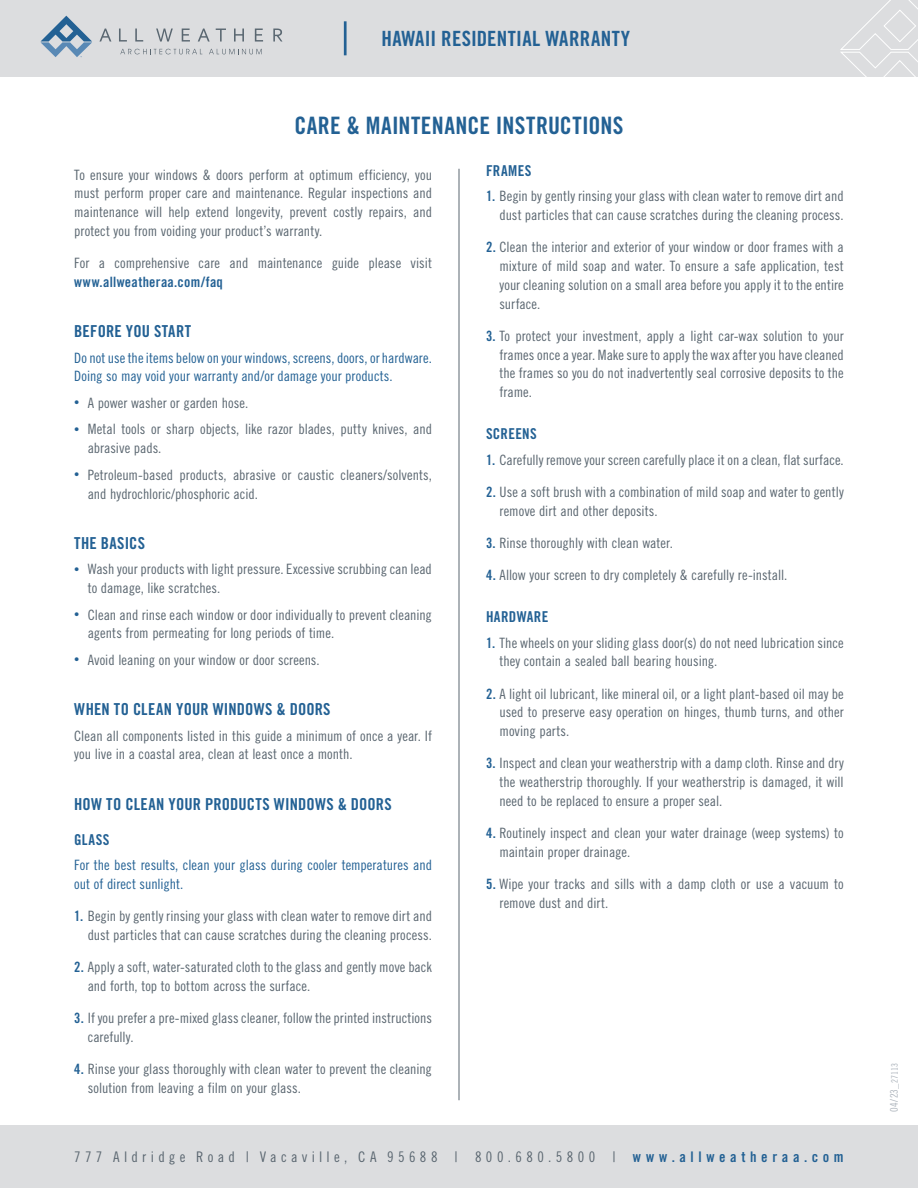
<style>
.page{position:relative;width:918px;height:1188px;background:#fff}
.page>*{position:absolute;margin:0;border:0;box-sizing:border-box;transform-origin:0 0}
.t1{font:24px "Trade Gothic Bold Cond Twenty";letter-spacing:.015em;color:#236194}
.t2{font:21px "Trade Gothic Bold Cond Twenty";letter-spacing:.015em;color:#236194}
.t3{font:16.5px "Trade Gothic Bold Cond Twenty";letter-spacing:.01em;color:#236194}
.t4{font:15px "Trade Gothic Bold Cond Twenty";letter-spacing:.025em;color:#236194}
.t5{font:14.7px "Trade Gothic Cond Eighteen";letter-spacing:.295em;color:#5a6670}
.t6{font:14.25px/18.8px "Trade Gothic Cond Eighteen";letter-spacing:.005em;color:#5a6670}
.t7{font:14.25px/18.8px "Trade Gothic Cond Eighteen";letter-spacing:.005em;color:#236194}
.t8{font:14.25px "Trade Gothic Bold Cond Twenty";letter-spacing:.02em;color:#236194}
.t9{font:10.5px "Trade Gothic Cond Eighteen";color:#adb4bc}
.s1{font-size:10.5px;color:#236194}
.s2{font-family:"Trade Gothic Bold Cond Twenty";color:#236194}
.s3{font-size:9px}
</style>
<div class="page">
<hr style="left:459px;top:169px;width:1px;height:931px;background:#5a6670">
<div style="left:0;top:1125px;width:918px;height:63px;background:#dcdddf"></div>
<div style="left:0;top:0;width:918px;height:77px;background:#dcdddf"></div>
<svg style="left:40px;top:16px;width:52px;height:41px"></svg>
<svg style="left:99px;top:29px;width:12px;height:13px"></svg>
<svg style="left:119px;top:29px;width:8px;height:13px"></svg>
<svg style="left:135px;top:29px;width:8px;height:13px"></svg>
<svg style="left:156px;top:29px;width:17px;height:13px"></svg>
<svg style="left:182px;top:29px;width:8px;height:13px"></svg>
<svg style="left:198px;top:29px;width:12px;height:13px"></svg>
<svg style="left:216px;top:29px;width:10px;height:13px"></svg>
<svg style="left:234px;top:29px;width:10px;height:13px"></svg>
<svg style="left:255px;top:29px;width:8px;height:13px"></svg>
<svg style="left:273px;top:29px;width:9px;height:13px"></svg>
<svg style="left:120px;top:49px;width:82px;height:5px"></svg>
<svg style="left:209px;top:49px;width:53px;height:5px"></svg>
<svg style="left:840px;top:0;width:78px;height:77px"></svg>
<hr style="left:344px;top:21px;width:3px;height:34px;background:#236194">
<h2 class="t2" style="left:381px;top:26px;width:250px">HAWAII RESIDENTIAL WARRANTY</h2>
<h1 class="t1" style="left:295px;top:111px;width:330px">CARE &amp; MAINTENANCE INSTRUCTIONS</h1>
<p class="t6" style="left:74px;top:165px;width:359px;text-align:justify">To ensure your windows &amp; doors perform at optimum efficiency, you must perform proper care and maintenance. Regular inspections and maintenance will help extend longevity, prevent costly repairs, and protect you from voiding your product’s warranty.</p>
<p class="t6" style="left:74px;top:253px;width:359px">For a comprehensive care and maintenance guide please visit</p>
<p class="t8" style="left:74px;top:273px;width:150px">www.allweatheraa.com/faq</p>
<p class="t3" style="left:74px;top:321px;width:118px">BEFORE YOU START</p>
<p class="t7" style="left:74px;top:348px;width:359px">Do not use the items below on your windows, screens, doors, or hardware.<br>Doing so may void your warranty and/or damage your products.</p>
<p class="t6" style="left:74px;top:393px;width:176px"><span class="s1">•</span> A power washer or garden hose.</p>
<p class="t6" style="left:88px;top:420px;width:346px;text-indent:-14px"><span class="s1">•</span> Metal tools or sharp objects, like razor blades, putty knives, and abrasive pads.</p>
<p class="t6" style="left:88px;top:465px;width:346px;text-indent:-14px"><span class="s1">•</span> Petroleum-based products, abrasive or caustic cleaners/solvents, and hydrochloric/phosphoric acid.</p>
<p class="t3" style="left:74px;top:533px;width:72px">THE BASICS</p>
<p class="t6" style="left:88px;top:560px;width:346px;text-indent:-14px"><span class="s1">•</span> Wash your products with light pressure. Excessive scrubbing can lead to damage, like scratches.</p>
<p class="t6" style="left:88px;top:605px;width:346px;text-indent:-14px"><span class="s1">•</span> Clean and rinse each window or door individually to prevent cleaning agents from permeating for long periods of time.</p>
<p class="t6" style="left:74px;top:650px;width:247px"><span class="s1">•</span> Avoid leaning on your window or door screens.</p>
<p class="t3" style="left:74px;top:699px;width:258px">WHEN TO CLEAN YOUR WINDOWS &amp; DOORS</p>
<p class="t6" style="left:74px;top:726px;width:359px">Clean all components listed in this guide a minimum of once a year. If you live in a coastal area, clean at least once a month.</p>
<p class="t3" style="left:74px;top:794px;width:319px">HOW TO CLEAN YOUR PRODUCTS WINDOWS &amp; DOORS</p>
<p class="t4" style="left:74px;top:831px;width:37px">GLASS</p>
<p class="t7" style="left:74px;top:856px;width:359px">For the best results, clean your glass during cooler temperatures and out of direct sunlight.</p>
<p class="t6" style="left:74px;top:907px;width:359px;text-align:right"><span class="s2">1.</span> Begin by gently rinsing your glass with clean water to remove dirt and dust particles that can cause scratches during the cleaning process.</p>
<p class="t6" style="left:88px;top:958px;width:346px;text-indent:-13px"><span class="s2">2.</span> Apply a soft, water-saturated cloth to the glass and gently move back and forth, top to bottom across the surface.</p>
<p class="t6" style="left:88px;top:1009px;width:346px;text-indent:-13px"><span class="s2">3.</span> If you prefer a pre-mixed glass cleaner, follow the printed instructions carefully.</p>
<p class="t6" style="left:88px;top:1060px;width:346px;text-indent:-13px"><span class="s2">4.</span> Rinse your glass thoroughly with clean water to prevent the cleaning solution from leaving a film on your glass.</p>
<p class="t4" style="left:486px;top:161px;width:47px">FRAMES</p>
<p class="t6" style="left:486px;top:187px;width:359px;text-align:right"><span class="s2">1.</span> Begin by gently rinsing your glass with clean water to remove dirt and dust particles that can cause scratches during the cleaning process.</p>
<p class="t6" style="left:500px;top:238px;width:346px;text-align:justify;text-indent:-13px"><span class="s2">2.</span> Clean the interior and exterior of your window or door frames with a mixture of mild soap and water. To ensure a safe application, test your cleaning solution on a small area before you apply it to the entire surface.</p>
<p class="t6" style="left:500px;top:326px;width:346px;text-align:justify;text-indent:-13px"><span class="s2">3.</span> To protect your investment, apply a light car-wax solution to your frames once a year. Make sure to apply the wax after you have cleaned the frames so you do not inadvertently seal corrosive deposits to the frame.</p>
<p class="t4" style="left:486px;top:425px;width:52px">SCREENS</p>
<p class="t6" style="left:486px;top:450px;width:359px"><span class="s2">1.</span> Carefully remove your screen carefully place it on a clean, flat surface.</p>
<p class="t6" style="left:500px;top:482px;width:346px;text-indent:-13px"><span class="s2">2.</span> Use a soft brush with a combination of mild soap and water to gently remove dirt and other deposits.</p>
<p class="t6" style="left:486px;top:533px;width:188px"><span class="s2">3.</span> Rinse thoroughly with clean water.</p>
<p class="t6" style="left:486px;top:565px;width:303px"><span class="s2">4.</span> Allow your screen to dry completely &amp; carefully re-install.</p>
<p class="t4" style="left:486px;top:608px;width:64px">HARDWARE</p>
<p class="t6" style="left:500px;top:633px;width:346px;text-indent:-14px"><span class="s2">1.</span> The wheels on your sliding glass door(s) do not need lubrication since they contain a sealed ball bearing housing.</p>
<p class="t6" style="left:500px;top:684px;width:346px;text-align:justify;text-indent:-13px"><span class="s2">2.</span> A light oil lubricant, like mineral oil, or a light plant-based oil may be used to preserve easy operation on hinges, thumb turns, and other moving parts.</p>
<p class="t6" style="left:500px;top:754px;width:346px;text-align:justify;text-indent:-13px"><span class="s2">3.</span> Inspect and clean your weatherstrip with a damp cloth. Rinse and dry the weatherstrip thoroughly. If your weatherstrip is damaged, it will need to be replaced to ensure a proper seal.</p>
<p class="t6" style="left:500px;top:823px;width:346px;text-indent:-13px"><span class="s2">4.</span> Routinely inspect and clean your water drainage (weep systems) to maintain proper drainage.</p>
<p class="t6" style="left:500px;top:874px;width:346px;text-indent:-13px"><span class="s2">5.</span> Wipe your tracks and sills with a damp cloth or use a vacuum to remove dust and dirt.</p>
<p class="t5" style="left:74px;top:1148px;width:771px">777 Aldridge Road | Vacaville, CA 95688 | 800.680.5800 | <span class="s2">www.allweatheraa.com</span></p>
<p class="t9" style="left:888px;top:1112px;width:51px;rotate:-90deg">04/23_<span class="s3">27113</span></p>
</div>
